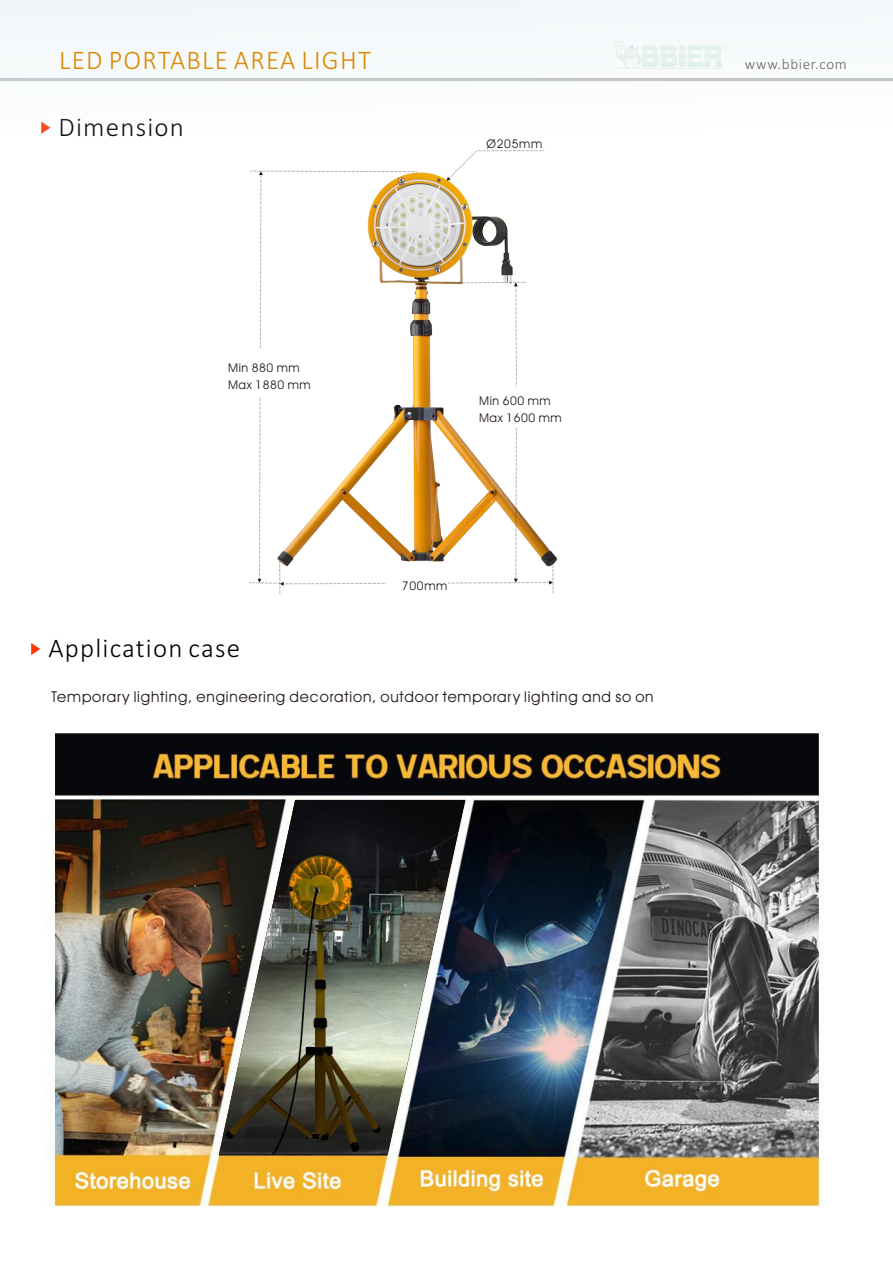
<style>
.page{position:relative;width:893px;height:1262px;background:#fff}
.page>*{position:absolute;margin:0;border:0;box-sizing:border-box;transform-origin:0 0}
.t1{font:300 27px "Calibri";letter-spacing:.045em;color:#000}
.t2{font:300 27px "Calibri";letter-spacing:.045em;color:#db8901}
.t3{font:15px "Avant Garde IT Cby BT";letter-spacing:.055em;color:#231916}
.t4{font:300 15px "Calibri";letter-spacing:.045em;color:#231916}
.t5{font:12px/17.1px "Avant Garde IT Cby BT";letter-spacing:.055em;color:#231916}
</style>
<div class="page">
<div style="left:0;top:0;width:893px;height:136px;background:#f7fafc"></div>
<svg style="left:31px;top:643px;width:9px;height:12px"></svg>
<img style="left:45px;top:732px;width:779px;height:474px">
<img style="left:250px;top:170px;width:307px;height:419px">
<svg style="left:249px;top:398px;width:137px;height:196px"></svg>
<svg style="left:250px;top:171px;width:166px;height:177px"></svg>
<svg style="left:443px;top:282px;width:84px;height:105px"></svg>
<svg style="left:448px;top:428px;width:105px;height:165px"></svg>
<svg style="left:446px;top:150px;width:99px;height:31px"></svg>
<img style="left:219px;top:800px;width:246px;height:353px">
<h1 class="t2" style="left:59px;top:49px;width:313px">LED PORTABLE AREA LIGHT</h1>
<h1 class="t1" style="left:58px;top:116px;width:127px">Dimension</h1>
<p class="t5" style="left:228px;top:360px;width:84px">Min 880 mm<br>Max 1880 mm</p>
<p class="t5" style="left:486px;top:136px;width:57px">Ø205mm</p>
<p class="t5" style="left:479px;top:393px;width:84px">Min 600 mm<br>Max 1600 mm</p>
<p class="t5" style="left:402px;top:578px;width:47px">700mm</p>
<h1 class="t1" style="left:48px;top:637px;width:193px">Application case</h1>
<p class="t3" style="left:51px;top:691px;width:603px">Temporary lighting, engineering decoration, outdoor temporary lighting and so on</p>
<p class="t4" style="left:745px;top:58px;width:103px">www.bbier.com</p>
</div>
